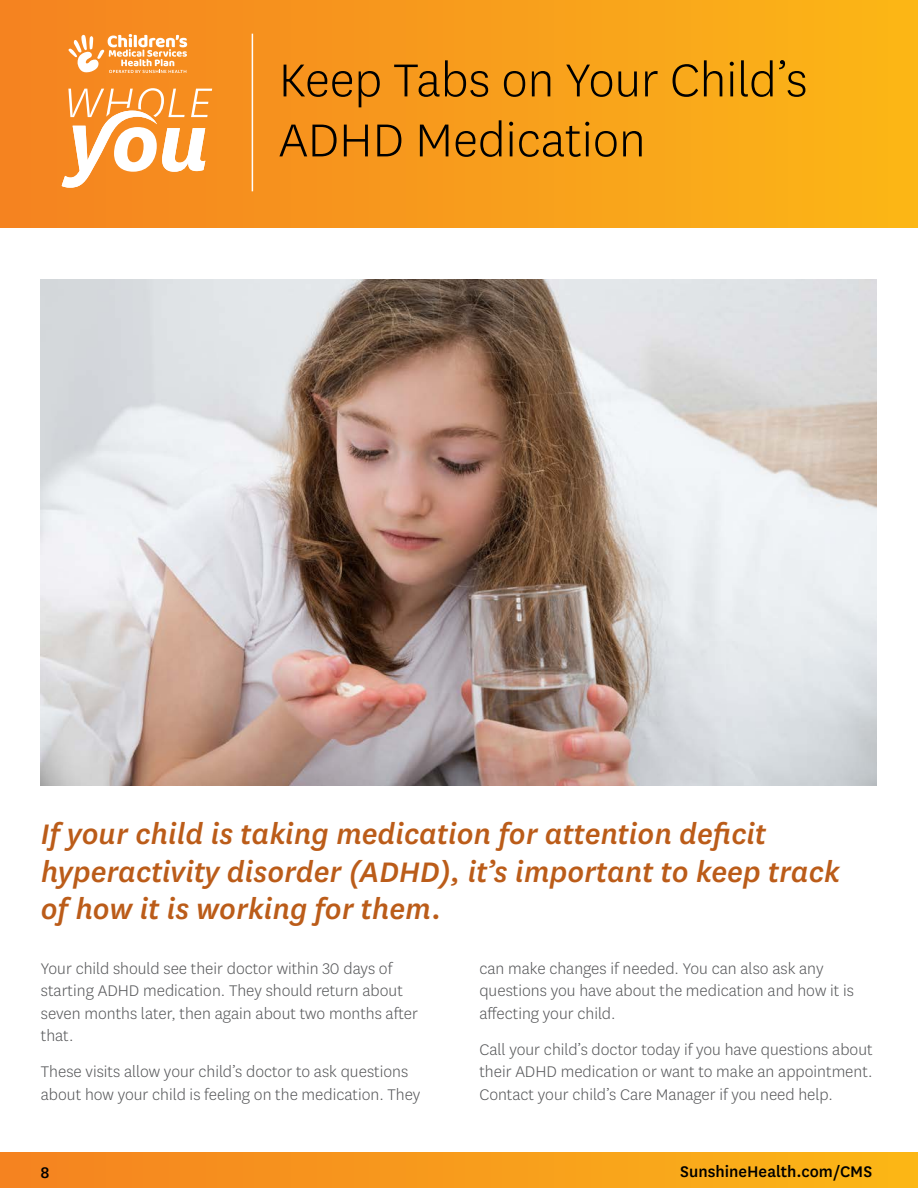
<style>
.page{position:relative;width:918px;height:1188px;background:#fff}
.page>*{position:absolute;margin:0;border:0;box-sizing:border-box;transform-origin:0 0}
.t1{font:300 54px/60px "Centene Sans";color:#000}
.t2{font:italic 500 33px/37.5px "Centene Sans";color:#bb5c19}
.t3{font:300 18px/22.5px "Centene Sans";color:#57585a}
.t4{font:500 18px "Centene Sans";color:#000}
</style>
<div class="page">
<div style="left:0;top:1153px;width:918px;height:35px;background:linear-gradient(to right,#f48221,#fbb617)"></div>
<div style="left:0;top:0;width:918px;height:228px;background:linear-gradient(to right,#f48221,#fbb617)"></div>
<svg style="left:62px;top:88px;width:150px;height:100px"></svg>
<hr style="left:252px;top:34px;width:1px;height:157px;background:#fff">
<svg style="left:68px;top:34px;width:119px;height:39px"></svg>
<img style="left:41px;top:280px;width:835px;height:505px">
<h2 class="t1" style="left:279px;top:48px;width:530px">Keep Tabs on Your Child’s<br>ADHD Medication</h2>
<h3 class="t2" style="left:41px;top:814px;width:800px">If your child is taking medication for attention deficit hyperactivity disorder (ADHD), it’s important to keep track of how it is working for them.</h3>
<p class="t3" style="left:41px;top:956px;width:379px">Your child should see their doctor within 30 days of starting ADHD medication. They should return about seven months later, then again about two months after that.</p>
<p class="t3" style="left:41px;top:1060px;width:381px">These visits allow your child’s doctor to ask questions about how your child is feeling on the medication. They</p>
<p class="t3" style="left:479px;top:956px;width:376px">can make changes if needed. You can also ask any questions you have about the medication and how it is affecting your child.</p>
<p class="t3" style="left:479px;top:1037px;width:395px;text-align:justify">Call your child’s doctor today if you have questions about their ADHD medication or want to make an appointment.<br>Contact your child’s Care Manager if you need help.</p>
<p class="t4" style="left:40px;top:1160px;width:11px">8</p>
<p class="t4" style="left:680px;top:1159px;width:193px">SunshineHealth.com/CMS</p>
</div>
